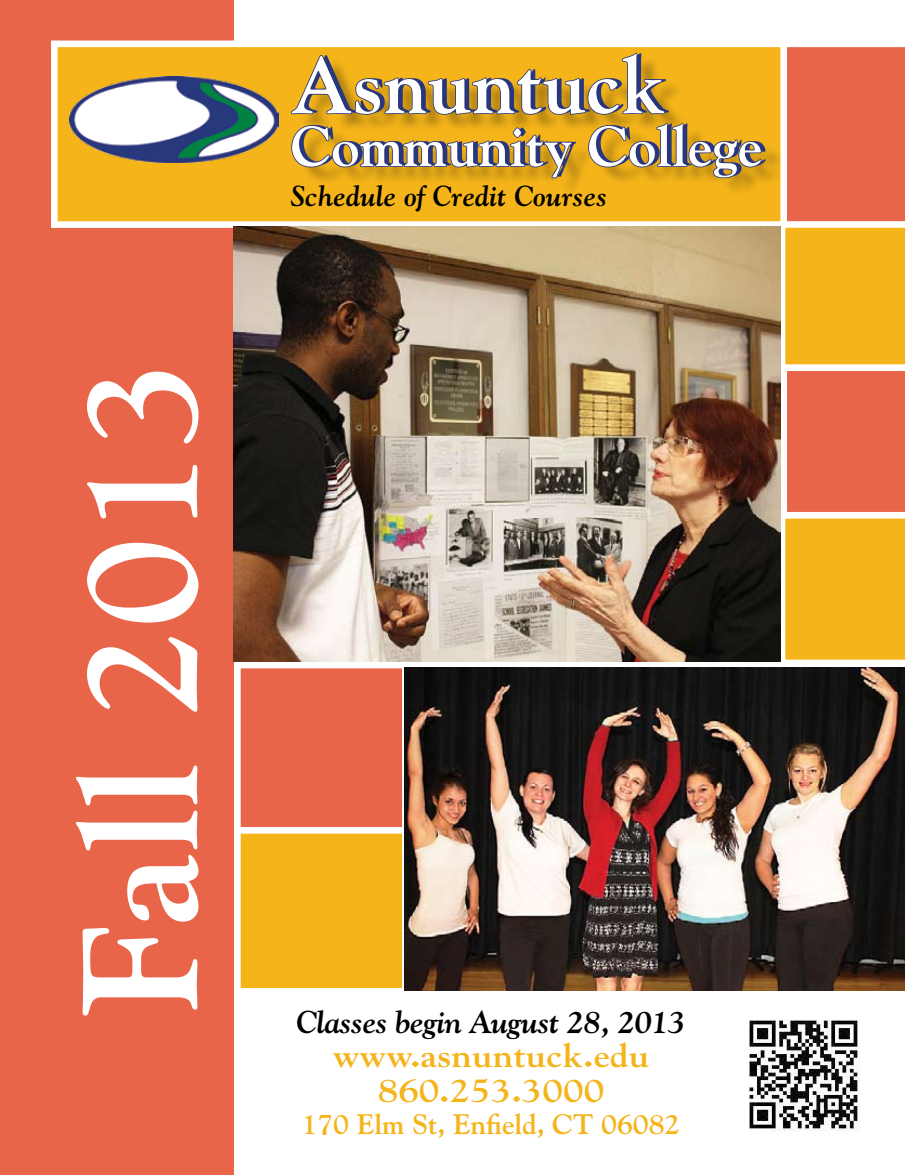
<style>
.page{position:relative;width:905px;height:1175px;background:#fff}
.page>*{position:absolute;margin:0;border:0;box-sizing:border-box;transform-origin:0 0}
.t1{font:700 162px "Goudy";color:#fff}
.t2{font:700 79.35px "Goudy";color:#fff}
.t3{font:700 56.25px "Goudy";color:#fff}
.t4{font:700 33px/34.7px "Goudy";color:#f4b41a;text-align:center;scale:1.12 1}
.t5{font:italic 700 31.35px "Goudy";letter-spacing:-.02em;color:#000}
.t6{font:italic 700 28.8px "Goudy";color:#000}
.t7{font:700 28.05px "Goudy";letter-spacing:-.005em;color:#f4b41a}
</style>
<div class="page">
<div style="left:0;top:0;width:234px;height:1174px;background:#e8654a"></div>
<div style="left:54px;top:44px;width:788px;height:181px;background:#f4b41a"></div>
<div style="left:51px;top:41px;width:795px;height:187px;border:7px solid #fff"></div>
<div style="left:780px;top:41px;width:124px;height:471px;background:#e8654a"></div>
<svg style="left:778px;top:221px;width:126px;height:150px;background:#f5bc35"></svg>
<svg style="left:780px;top:512px;width:124px;height:150px;background:#eeb62e"></svg>
<div style="left:298px;top:55px;width:487px;height:142px;background:#000;opacity:.31"></div>
<svg style="left:290px;top:44px;width:472px;height:135px"></svg>
<div style="left:237px;top:829px;width:168px;height:162px;background:#f4b41a"></div>
<div style="left:234px;top:826px;width:174px;height:168px;border:7px solid #fff"></div>
<div style="left:237px;top:665px;width:168px;height:165px;background:#e8654a"></div>
<div style="left:234px;top:661px;width:174px;height:172px;border:7px solid #fff"></div>
<img style="left:404px;top:667px;width:500px;height:323px">
<img style="left:233px;top:226px;width:547px;height:436px">
<img style="left:70px;top:77px;width:208px;height:86px">
<img style="left:749px;top:1020px;width:111px;height:111px">
<h1 class="t1" style="left:44px;top:1015px;width:659px;rotate:-90deg">Fall 2013</h1>
<h2 class="t2" style="left:291px;top:38px;width:376px">Asnuntuck</h2>
<h3 class="t3" style="left:291px;top:113px;width:473px">Community College</h3>
<p class="t6" style="left:291px;top:178px;width:318px">Schedule of Credit Courses</p>
<p class="t5" style="left:296px;top:1002px;width:390px">Classes begin August 28, 2013</p>
<p class="t4" style="left:333px;top:1038px;width:284px">www.asnuntuck.edu<br>860.253.3000</p>
<p class="t7" style="left:302px;top:1107px;width:380px">170 Elm St, Enfield, CT 06082</p>
</div>
